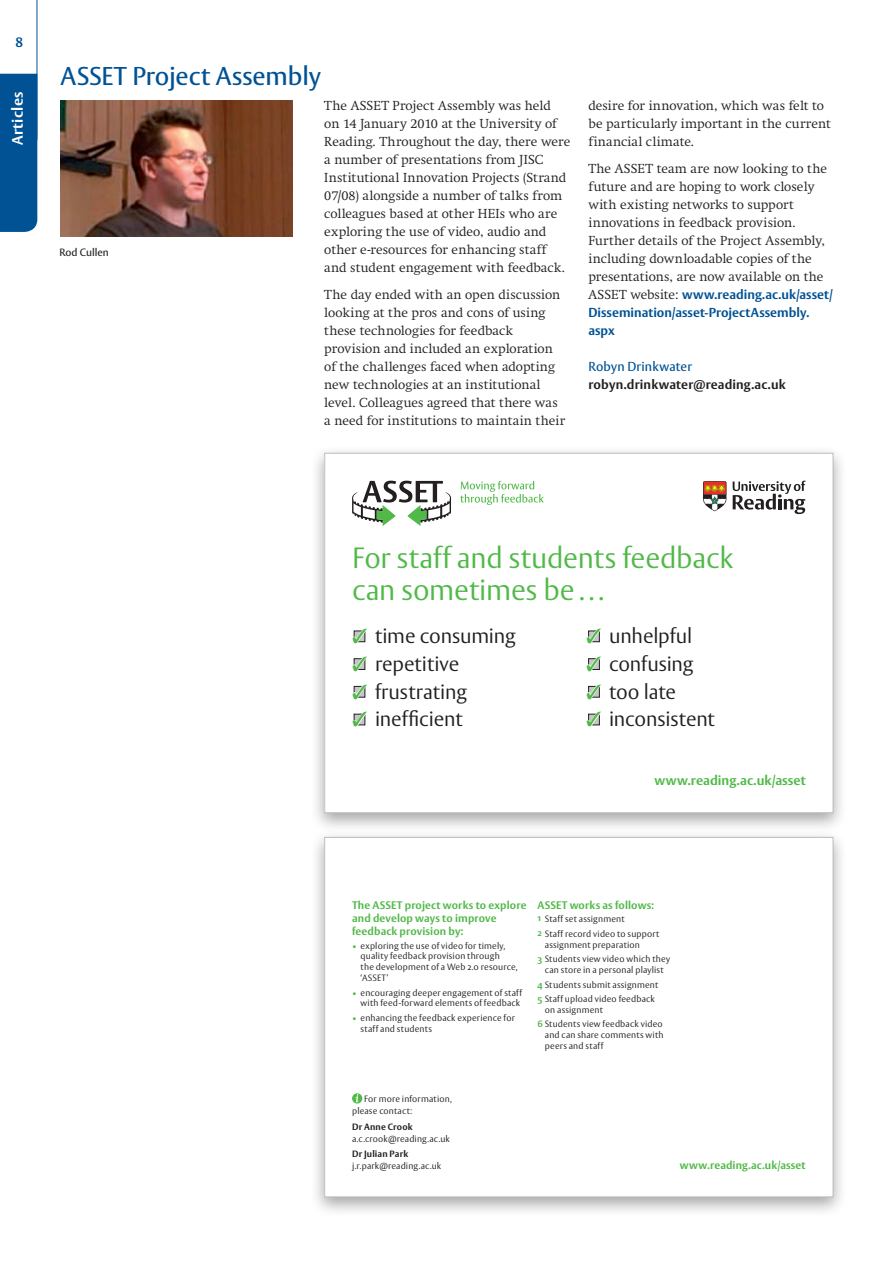
<style>
.page{position:relative;width:893px;height:1263px;background:#fff}
.page>*{position:absolute;margin:0;border:0;box-sizing:border-box;transform-origin:0 0}
.t1{font:28.95px/32.5px "Rdg Vesta";letter-spacing:-.005em;color:#51b948}
.Article_heading{font:25.5px "Rdg Vesta 3";color:#005294}
.t2{font:20.55px/27.8px "Rdg Vesta";letter-spacing:-.01em;color:#231f20}
.t3{font:700 15px "Rdg Vesta";letter-spacing:.025em;color:#fff}
.t4{font:700 13.5px "Rdg Vesta";color:#005294}
.t5{font:700 13.35px "Rdg Vesta";color:#51b948}
.text{font:12.9px/18px "Rdg Swift";letter-spacing:.005em;color:#231f20}
.Author{font:700 12.9px/18px "Rdg Vesta";letter-spacing:.01em;color:#231f20}
.t6{font:700 10.8px/13px "Rdg Vesta";letter-spacing:.01em;color:#51b948}
.Image_caption{font:10.5px "Rdg Vesta 3";color:#231f20}
.t7{font:9px/10.8px "Rdg Vesta";letter-spacing:.015em;color:#231f20}
.s1{font-family:"Rdg Vesta";font-weight:700;color:#005294}
.s2{font-family:"Rdg Vesta 3";font-weight:400;color:#005294}
.s3{color:#51b948}
.s4{font-weight:700;color:#51b948}
.s5{font-family:"Rdg Swift"}
.s6{font-weight:700}
</style>
<div class="page">
<svg style="left:0;top:0;width:38px;height:232px"></svg>
<img style="left:61px;top:100px;width:231px;height:137px">
<div style="left:309px;top:828px;width:538px;height:389px;background:#231f20;opacity:.4"></div>
<div style="left:325px;top:837px;width:508px;height:360px;background:#fff"></div>
<svg style="left:352px;top:1093px;width:10px;height:10px"></svg>
<div style="left:309px;top:444px;width:538px;height:389px;background:#231f20;opacity:.4"></div>
<div style="left:325px;top:453px;width:508px;height:360px;background:#fff"></div>
<svg style="left:733px;top:481px;width:73px;height:33px"></svg>
<svg style="left:703px;top:481px;width:24px;height:30px"></svg>
<svg style="left:460px;top:481px;width:84px;height:24px"></svg>
<svg style="left:352px;top:481px;width:99px;height:45px"></svg>
<svg style="left:353px;top:630px;width:13px;height:13px"></svg>
<svg style="left:353px;top:658px;width:13px;height:12px"></svg>
<svg style="left:353px;top:685px;width:13px;height:13px"></svg>
<svg style="left:353px;top:713px;width:13px;height:13px"></svg>
<svg style="left:588px;top:630px;width:12px;height:13px"></svg>
<svg style="left:588px;top:658px;width:12px;height:12px"></svg>
<svg style="left:588px;top:685px;width:12px;height:13px"></svg>
<svg style="left:588px;top:713px;width:12px;height:13px"></svg>
<p class="t4" style="left:15px;top:33px;width:9px">8</p>
<p class="t3" style="left:8px;top:145px;width:55px;rotate:-90deg">Articles</p>
<p class="Article_heading" style="left:61px;top:60px;width:262px">ASSET Project Assembly</p>
<p class="Image_caption" style="left:60px;top:246px;width:51px">Rod Cullen</p>
<p class="text" style="left:324px;top:97px;width:248px">The ASSET Project Assembly was held<br>on 14 January 2010 at the University of Reading. Throughout the day, there were a number of presentations from JISC Institutional Innovation Projects (Strand 07/08) alongside a number of talks from colleagues based at other HEIs who are exploring the use of video, audio and other e-resources for enhancing staff and student engagement with feedback.</p>
<p class="text" style="left:324px;top:286px;width:242px">The day ended with an open discussion looking at the pros and cons of using these technologies for feedback provision and included an exploration of the challenges faced when adopting new technologies at an institutional level. Colleagues agreed that there was a need for institutions to maintain their</p>
<p class="text" style="left:588px;top:97px;width:244px">desire for innovation, which was felt to be particularly important in the current financial climate.</p>
<p class="text" style="left:588px;top:160px;width:246px">The ASSET team are now looking to the future and are hoping to work closely with existing networks to support innovations in feedback provision.<br>Further details of the Project Assembly, including downloadable copies of the presentations, are now available on the ASSET website: <span class="s1">www.reading.ac.uk/asset/ Dissemination/asset-ProjectAssembly. aspx</span></p>
<p class="Author" style="left:588px;top:358px;width:199px"><span class="s2">Robyn Drinkwater </span>robyn.drinkwater@reading.ac.uk</p>
<p class="t1" style="left:352px;top:542px;width:383px">For staff and students feedback can sometimes be. . .</p>
<p class="t2" style="left:375px;top:623px;width:142px">time consuming repetitive frustrating inefficient</p>
<p class="t2" style="left:609px;top:623px;width:107px">unhelpful confusing too late inconsistent</p>
<p class="t5" style="left:654px;top:772px;width:153px">www.reading.ac.uk/asset</p>
<p class="t6" style="left:352px;top:899px;width:176px">The ASSET project works to explore and develop ways to improve feedback provision by:</p>
<p class="t7" style="left:361px;top:940px;width:158px;text-indent:-9px"><span class="s3">•</span> exploring the use of video for timely, quality feedback provision through<br>the development of a Web 2.0 resource, ‘ASSET’</p>
<p class="t7" style="left:352px;top:987px;width:171px;text-align:right"><span class="s3">•</span> encouraging deeper engagement of staff with feed-forward elements of feedback</p>
<p class="t7" style="left:361px;top:1013px;width:156px;text-indent:-9px"><span class="s3">•</span> enhancing the feedback experience for staff and students</p>
<p class="t6" style="left:538px;top:899px;width:118px">ASSET works as follows:</p>
<p class="t7" style="left:538px;top:912px;width:123px;line-height:14.5px"><span class="s4">1</span> Staff set assignment<br><span class="s4">2</span> Staff record video to support</p>
<p class="t7" style="left:538px;top:938px;width:134px;line-height:14.5px;text-indent:7px">assignment preparation<br><span class="s4">3</span> S<span class="s5">t</span>udents view video which they</p>
<p class="t7" style="left:538px;top:963px;width:128px;line-height:14.5px;text-indent:7px">can store in a personal playlist<br><span class="s4">4</span> S<span class="s5">tu</span>dents submit assignment<br><span class="s4">5</span> S<span class="s5">t</span>aff upload video feedback</p>
<p class="t7" style="left:538px;top:1003px;width:127px;line-height:14.5px;text-indent:7px">on assignment<br><span class="s4">6</span> S<span class="s5">t</span>udents view feedback video</p>
<p class="t7" style="left:545px;top:1030px;width:120px">and can share comments with peers and staff</p>
<p class="t7" style="left:352px;top:1093px;width:101px;line-height:12px;text-indent:12px">For more information, please contact:</p>
<p class="t7" style="left:352px;top:1121px;width:99px;line-height:12px"><span class="s6">Dr Anne Crook </span>a.c.crook@reading.ac.uk</p>
<p class="t7" style="left:352px;top:1148px;width:91px;line-height:12px"><span class="s6">Dr Julian Park </span>j.r.park@reading.ac.uk</p>
<p class="t6" style="left:680px;top:1159px;width:127px">www.reading.ac.uk/asset</p>
</div>
